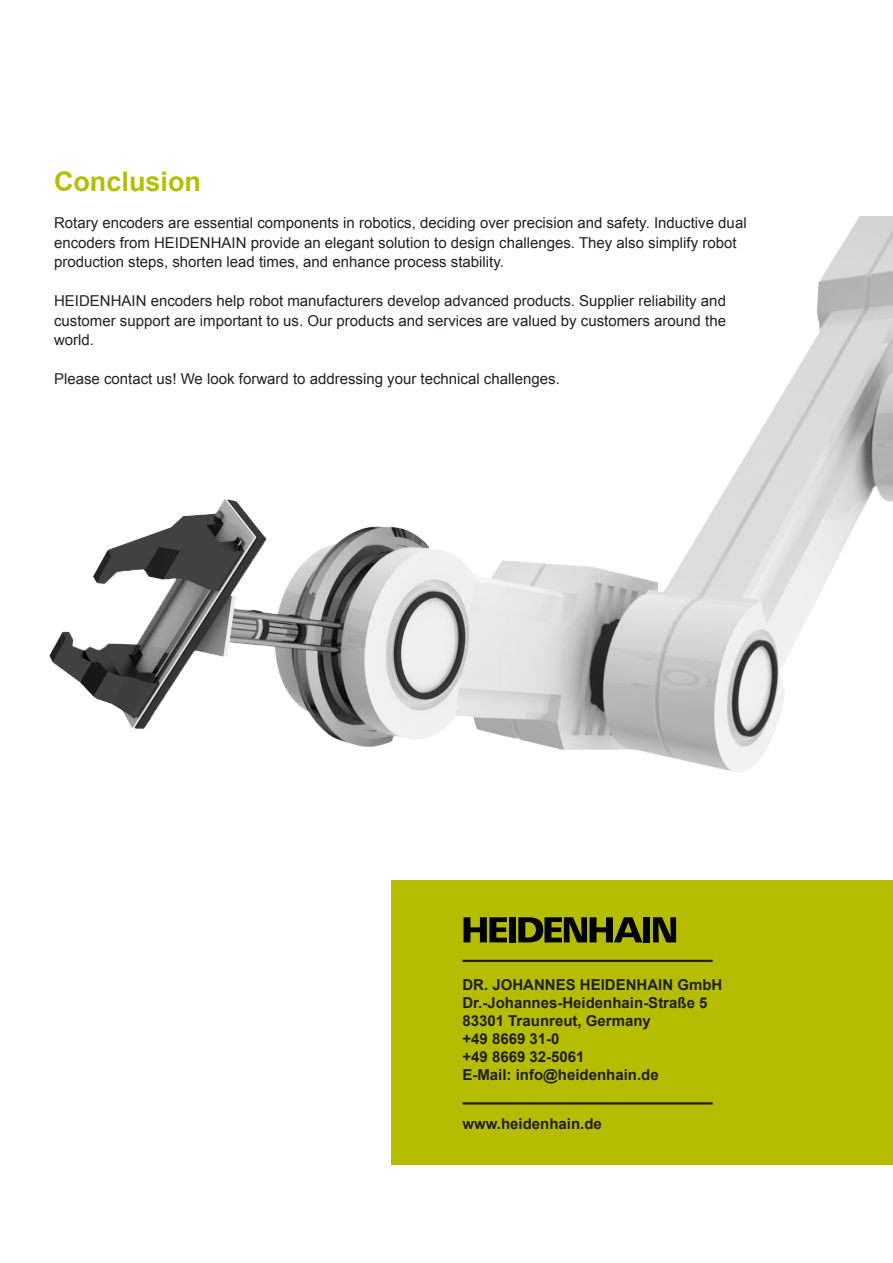
<style>
.page{position:relative;width:893px;height:1263px;background:#fff}
.page>*{position:absolute;margin:0;border:0;box-sizing:border-box;transform-origin:0 0}
.t1{font:700 27px "Arial";color:#b5bd00}
.t2{font:15px/19.5px "Arial";color:#231f20}
.t3{font:700 15px/18px "Arial";color:#231f20}
</style>
<div class="page">
<div style="left:391px;top:880px;width:502px;height:285px;background:#b5bd00"></div>
<hr style="left:462px;top:960px;width:251px;height:2px;background:#231f20">
<hr style="left:462px;top:1102px;width:251px;height:2px;background:#231f20">
<svg style="left:463px;top:917px;width:44px;height:25px"></svg>
<div style="left:509px;top:917px;width:7px;height:25px;background:#000"></div>
<svg style="left:518px;top:917px;width:124px;height:25px"></svg>
<div style="left:643px;top:917px;width:7px;height:25px;background:#000"></div>
<svg style="left:653px;top:917px;width:23px;height:25px"></svg>
<img style="left:49px;top:217px;width:844px;height:555px">
<h1 class="t1" style="left:54px;top:163px;width:149px">Conclusion</h1>
<p class="t2" style="left:54px;top:213px;width:694px">Rotary encoders are essential components in robotics, deciding over precision and safety. Inductive dual encoders from HEIDENHAIN provide an elegant solution to design challenges. They also simplify robot production steps, shorten lead times, and enhance process stability.</p>
<p class="t2" style="left:54px;top:291px;width:673px;text-align:justify">HEIDENHAIN encoders help robot manufacturers develop advanced products. Supplier reliability and customer support are important to us. Our products and services are valued by customers around the world.</p>
<p class="t2" style="left:54px;top:369px;width:507px">Please contact us! We look forward to addressing your technical challenges.</p>
<p class="t3" style="left:462px;top:976px;width:262px">DR. JOHANNES HEIDENHAIN GmbH<br>Dr.-Johannes-Heidenhain-Straße 5<br>83301 Traunreut, Germany<br>+49 8669 31-0<br>+49 8669 32-5061<br>E-Mail: info@heidenhain.de</p>
<p class="t3" style="left:462px;top:1115px;width:141px">www.heidenhain.de</p>
</div>
